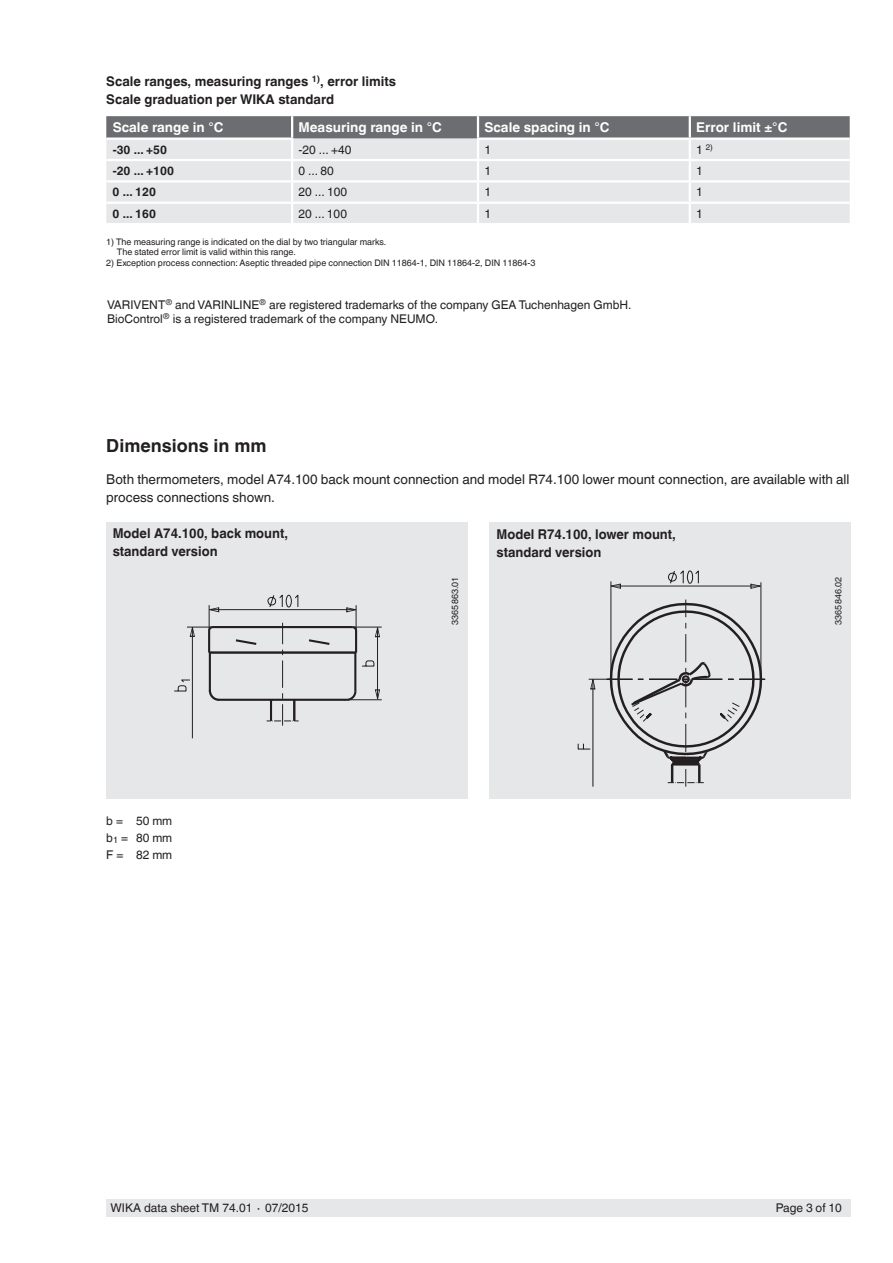
<style>
.page{position:relative;width:893px;height:1263px;background:#fff}
.page>*{position:absolute;margin:0;border:0;box-sizing:border-box;transform-origin:0 0}
.t1{font:700 18px "Helvetica World";color:#231f20}
.t2{font:13.5px/18px "Helvetica World";color:#231f20}
.t3{font:700 13.5px/18px "Helvetica World";color:#231f20;scale:.96 1}
.t4{font:700 13.5px "Helvetica World";color:#fff}
.t5{font:700 13.35px/18px "Helvetica World";color:#231f20}
.t6{font:12px/17.1px "Helvetica World";color:#231f20}
.t7{font:700 12px "Helvetica World";color:#231f20}
.t8{font:9px/10.5px "Helvetica World";color:#231f20}
.t9{font:8.1px "Helvetica World";color:#231f20}
.s1{font-size:12px}
</style>
<div class="page">
<div style="left:106px;top:1199px;width:744px;height:17px;background:#e6e7e9"></div>
<div style="left:106px;top:522px;width:362px;height:276px;background:#e6e7e9"></div>
<div style="left:489px;top:522px;width:361px;height:276px;background:#e6e7e9"></div>
<svg style="left:577px;top:570px;width:188px;height:217px"></svg>
<hr style="left:349px;top:626px;width:33px;height:2px;background:#231f20">
<hr style="left:344px;top:699px;width:38px;height:1px;background:#231f20">
<hr style="left:187px;top:626px;width:26px;height:2px;background:#231f20">
<hr style="left:192px;top:629px;width:1px;height:109px;background:#231f20">
<svg style="left:174px;top:679px;width:16px;height:13px"></svg>
<svg style="left:206px;top:594px;width:174px;height:132px"></svg>
<svg style="left:189px;top:626px;width:6px;height:12px"></svg>
<div style="left:106px;top:182px;width:744px;height:41px;background:#e6e7e9"></div>
<hr style="left:291px;top:182px;width:2px;height:20px;background:#fff">
<hr style="left:477px;top:182px;width:2px;height:20px;background:#fff">
<hr style="left:106px;top:202px;width:186px;height:2px;background:#fff">
<hr style="left:292px;top:202px;width:186px;height:2px;background:#fff">
<svg style="left:291px;top:204px;width:2px;height:19px"></svg>
<hr style="left:478px;top:202px;width:212px;height:2px;background:#fff">
<svg style="left:477px;top:204px;width:2px;height:19px"></svg>
<svg style="left:106px;top:116px;width:744px;height:64px;background:#bfc0c2"></svg>
<hr style="left:689px;top:182px;width:2px;height:20px;background:#fff">
<hr style="left:690px;top:202px;width:160px;height:2px;background:#fff">
<svg style="left:689px;top:204px;width:2px;height:19px"></svg>
<p class="t5" style="left:106px;top:73px;width:291px">Scale ranges, measuring ranges <sup>1)</sup>, error limits<br>Scale graduation per WIKA standard</p>
<p class="t4" style="left:113px;top:120px;width:112px">Scale range in °C</p>
<p class="t4" style="left:299px;top:120px;width:145px">Measuring range in °C</p>
<p class="t4" style="left:484px;top:120px;width:127px">Scale spacing in °C</p>
<p class="t4" style="left:696px;top:120px;width:93px">Error limit ±°C</p>
<p class="t7" style="left:113px;top:142px;width:56px">-30 ... +50</p>
<p class="t6" style="left:298px;top:141px;width:54px">-20 ... +40</p>
<p class="t6" style="left:484px;top:141px;width:8px">1</p>
<p class="t9" style="left:696px;top:142px;width:18px"><span class="s1">1</span> 2)</p>
<p class="t7" style="left:113px;top:164px;width:63px">-20 ... +100</p>
<p class="t6" style="left:298px;top:162px;width:37px">0 ... 80</p>
<p class="t6" style="left:484px;top:162px;width:8px">1</p>
<p class="t6" style="left:696px;top:162px;width:8px">1</p>
<p class="t7" style="left:113px;top:185px;width:45px">0 ... 120</p>
<p class="t6" style="left:298px;top:184px;width:50px">20 ... 100</p>
<p class="t6" style="left:484px;top:184px;width:8px">1</p>
<p class="t6" style="left:696px;top:184px;width:8px">1</p>
<p class="t7" style="left:113px;top:207px;width:45px">0 ... 160</p>
<p class="t6" style="left:298px;top:205px;width:50px">20 ... 100</p>
<p class="t6" style="left:484px;top:205px;width:8px">1</p>
<p class="t6" style="left:696px;top:205px;width:8px">1</p>
<p class="t8" style="left:117px;top:236px;width:271px;text-indent:-11px">1) The measuring range is indicated on the dial by two triangular marks.<br>The stated error limit is valid within this range.</p>
<p class="t8" style="left:106px;top:257px;width:431px">2) Exception process connection: Aseptic threaded pipe connection DIN 11864-1, DIN 11864-2, DIN 11864-3</p>
<p class="t6" style="left:107px;top:298px;width:526px;line-height:13.5px">VARIVENT<sup>®</sup> and VARINLINE<sup>®</sup> are registered trademarks of the company GEA Tuchenhagen GmbH.<br>BioControl<sup>®</sup> is a registered trademark of the company NEUMO.</p>
<h1 class="t1" style="left:106px;top:436px;width:162px">Dimensions in mm</h1>
<p class="t2" style="left:106px;top:470px;width:745px">Both thermometers, model A74.100 back mount connection and model R74.100 lower mount connection, are available with all process connections shown.</p>
<p class="t3" style="left:496px;top:525px;width:188px">Model R74.100, lower mount, standard version</p>
<p class="t3" style="left:113px;top:524px;width:184px">Model A74.100, back mount, standard version</p>
<p class="t6" style="left:106px;top:812px;width:67px;text-align:justify">b = 50 mm b<sub>1</sub> = 80 mm F = 82 mm</p>
<p class="t8" style="left:450px;top:624px;width:49px;rotate:-90deg">3365863.01</p>
<p class="t8" style="left:833px;top:624px;width:49px;rotate:-90deg">3365846.02</p>
<p class="t6" style="left:111px;top:1199px;width:200px">WIKA data sheet TM 74.01 ∙ 07/2015</p>
<p class="t6" style="left:776px;top:1199px;width:68px">Page 3 of 10</p>
</div>
